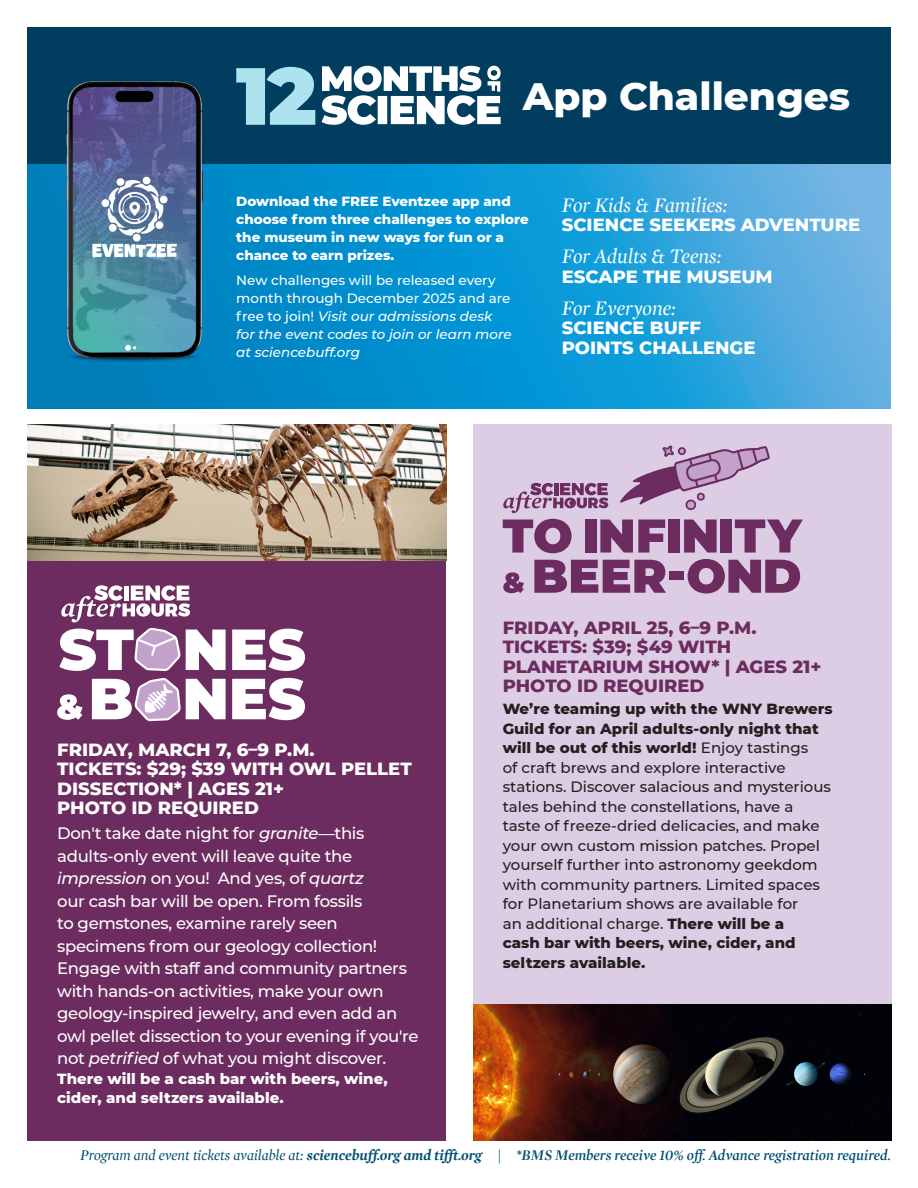
<style>
.page{position:relative;width:918px;height:1188px;background:#fff}
.page>*{position:absolute;margin:0;border:0;box-sizing:border-box;transform-origin:0 0}
.t1{font:800 39px "Montserrat";color:#fff}
.disclaimer{font:italic 21px "Mercury Display";color:#fff}
.subhead{font:800 18px/19.5px "Montserrat";color:#fff}
.subhead-2{font:800 18px/19.5px "Montserrat";color:#6d2c5f}
.disclaimer-2{font:800 18px/19.5px "Montserrat";color:#fff}
.t2{font:500 16.5px/22.5px "Montserrat";letter-spacing:-.02em;color:#fff}
.t3{font:500 15px/19.5px "Montserrat";color:#231f20}
.t4{font:italic 15px "Mercury Display Semi";color:#005073}
.t5{font:800 15px/19.5px "Montserrat";color:#fff}
.t6{font:500 13.5px/18px "Montserrat";color:#fff}
.t7{font:800 13.5px/18px "Montserrat";color:#fff}
.s1{font-style:italic}
.s2{font-weight:800}
.s3{font-family:"Mercury Display"}
.s4{font-family:"Mercury Display";font-weight:700}
</style>
<div class="page">
<div style="left:28px;top:561px;width:418px;height:580px;background:#6d2c5f"></div>
<div style="left:473px;top:424px;width:419px;height:717px;background:#ddcde4"></div>
<img style="left:28px;top:424px;width:418px;height:137px">
<img style="left:473px;top:1004px;width:419px;height:137px">
<svg style="left:27px;top:164px;width:864px;height:244px;background:#1b98d3"></svg>
<div style="left:27px;top:27px;width:864px;height:137px;background:#003d5e"></div>
<svg style="left:322px;top:66px;width:179px;height:59px"></svg>
<svg style="left:236px;top:67px;width:79px;height:58px"></svg>
<svg style="left:67px;top:351px;width:132px;height:12px"></svg>
<img style="left:67px;top:81px;width:136px;height:277px">
<svg style="left:61px;top:585px;width:129px;height:37px"></svg>
<div style="left:142px;top:607px;width:7px;height:7px;background:#fff;border-radius:50%"></div>
<svg style="left:232px;top:629px;width:73px;height:42px"></svg>
<svg style="left:57px;top:694px;width:25px;height:26px"></svg>
<svg style="left:232px;top:678px;width:73px;height:42px"></svg>
<svg style="left:59px;top:628px;width:167px;height:43px"></svg>
<svg style="left:92px;top:678px;width:134px;height:43px"></svg>
<svg style="left:503px;top:483px;width:105px;height:30px"></svg>
<svg style="left:503px;top:519px;width:69px;height:34px"></svg>
<div style="left:585px;top:520px;width:11px;height:33px;background:#6d2c5f"></div>
<svg style="left:600px;top:520px;width:65px;height:33px"></svg>
<div style="left:669px;top:520px;width:11px;height:33px;background:#6d2c5f"></div>
<svg style="left:684px;top:520px;width:33px;height:33px"></svg>
<div style="left:721px;top:520px;width:11px;height:33px;background:#6d2c5f"></div>
<svg style="left:735px;top:520px;width:68px;height:33px"></svg>
<svg style="left:503px;top:572px;width:21px;height:21px"></svg>
<svg style="left:534px;top:560px;width:132px;height:33px"></svg>
<div style="left:669px;top:572px;width:15px;height:8px;background:#6d2c5f"></div>
<svg style="left:688px;top:559px;width:112px;height:34px"></svg>
<svg style="left:620px;top:446px;width:150px;height:64px"></svg>
<p class="t1" style="left:523px;top:67px;width:329px">App Challenges</p>
<p class="t7" style="left:236px;top:191px;width:294px">Download the FREE Eventzee app and choose from three challenges to explore the museum in new ways for fun or a chance to earn prizes.</p>
<p class="t6" style="left:236px;top:270px;width:277px">New challenges will be released every month through December 2025 and are free to join! <span class="s1">Visit our admissions desk for the event codes to join or learn more at sciencebuff.org</span></p>
<p class="disclaimer" style="left:562px;top:193px;width:168px">For Kids &amp; Families:</p>
<p class="disclaimer-2" style="left:562px;top:214px;width:300px">SCIENCE SEEKERS ADVENTURE</p>
<p class="disclaimer" style="left:562px;top:244px;width:162px">For Adults &amp; Teens:</p>
<p class="disclaimer-2" style="left:562px;top:266px;width:213px">ESCAPE THE MUSEUM</p>
<p class="disclaimer" style="left:562px;top:296px;width:116px">For Everyone:</p>
<p class="disclaimer-2" style="left:562px;top:317px;width:195px">SCIENCE BUFF<br>POINTS CHALLENGE</p>
<p class="subhead" style="left:57px;top:739px;width:356px">FRIDAY, MARCH 7, 6–9 P.M.<br>TICKETS: $29; $39 WITH OWL PELLET<br>DISSECTION* | AGES 21+<br>PHOTO ID REQUIRED</p>
<p class="t2" style="left:57px;top:822px;width:363px">Don't take date night for <span class="s1">granite</span>—this adults-only event will leave quite the <span class="s1">impression</span> on you! And yes, of <span class="s1">quartz<br></span>our cash bar will be open. From fossils<br>to gemstones, examine rarely seen specimens from our geology collection!<br>Engage with staff and community partners with hands-on activities, make your own geology-inspired jewelry, and even add an owl pellet dissection to your evening if you're not <span class="s1">petrified</span> of what you might discover.</p>
<p class="t5" style="left:57px;top:1068px;width:332px">There will be a cash bar with beers, wine, cider, and seltzers available.</p>
<p class="subhead-2" style="left:503px;top:617px;width:320px">FRIDAY, APRIL 25, 6–9 P.M.<br>TICKETS: $39; $49 WITH<br>PLANETARIUM SHOW* | AGES 21+<br>PHOTO ID REQUIRED</p>
<p class="t3" style="left:503px;top:698px;width:332px"><span class="s2">We’re teaming up with the WNY Brewers Guild for an April adults-only night that will be out of this world!</span> Enjoy tastings<br>of craft brews and explore interactive stations. Discover salacious and mysterious tales behind the constellations, have a taste of freeze-dried delicacies, and make your own custom mission patches. Propel yourself further into astronomy geekdom with community partners. Limited spaces for Planetarium shows are available for<br>an additional charge. <span class="s2">There will be a<br>cash bar with beers, wine, cider, and seltzers available.</span></p>
<p class="t4" style="left:80px;top:1146px;width:812px"><span class="s3">Program and event tickets available at:</span> <span class="s4">sciencebuff.org amd tifft.org</span> | *BMS Members receive 10% off. Advance registration required.</p>
</div>
